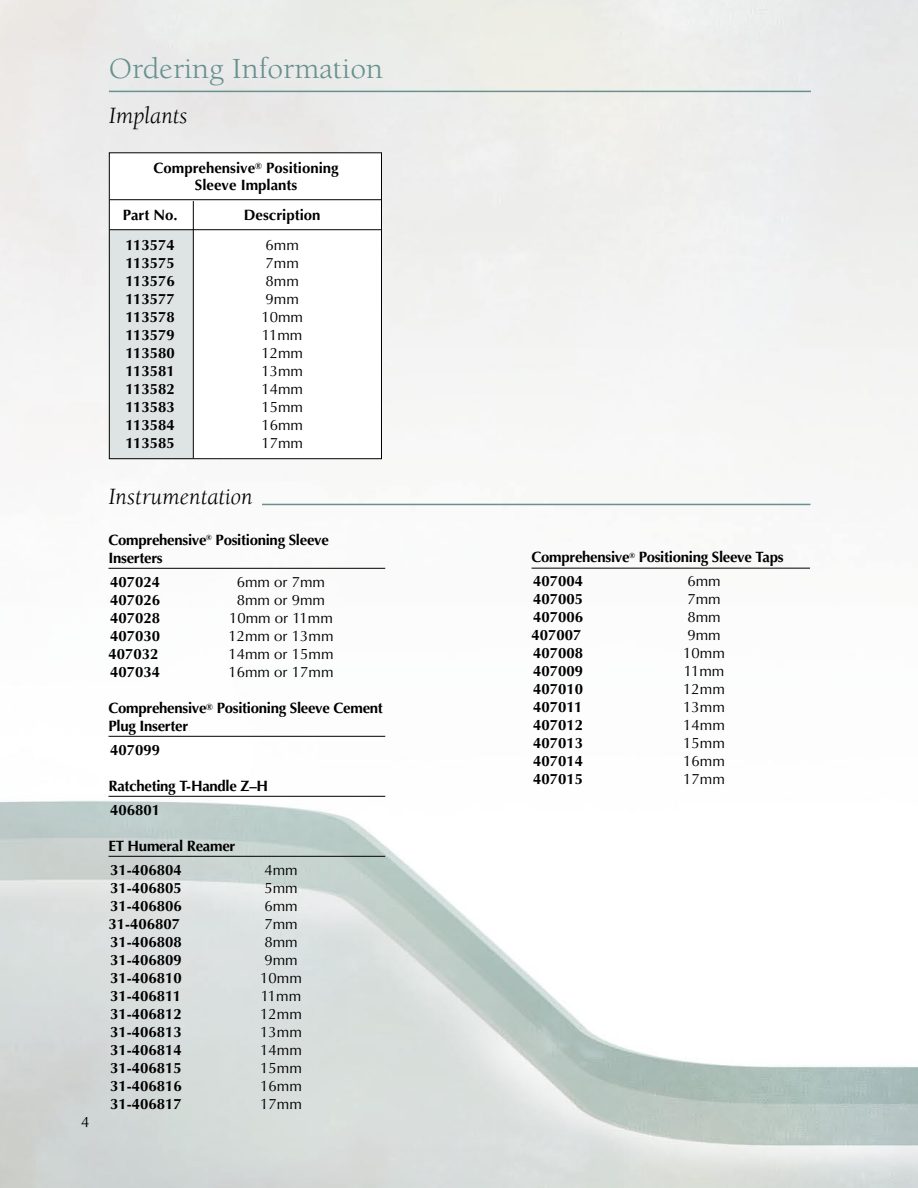
<style>
.page{position:relative;width:918px;height:1188px;background:#fff}
.page>*{position:absolute;margin:0;border:0;box-sizing:border-box;transform-origin:0 0}
.New_Titles{font:30px "Berkeley";color:#66918e;scale:1.05 1}
.instrument_line{font:italic 24px "Berkeley";color:#000}
.body_text{font:700 15px "Optima";color:#000}
.body_text-2{font:15px "Optima";color:#000}
.instrument_line-2{font:700 15px/18px "Optima";letter-spacing:-.02em;color:#000}
</style>
<div class="page">
<div style="left:109px;top:230px;width:84px;height:229px;background:#dee4e4"></div>
<hr style="left:110px;top:199px;width:271px;height:1px;background:#000">
<hr style="left:110px;top:229px;width:271px;height:1px;background:#000">
<div style="left:109px;top:152px;width:273px;height:307px;border:1px solid #000"></div>
<hr style="left:193px;top:201px;width:1px;height:257px;background:#000">
<hr style="left:109px;top:91px;width:702px;height:1px;background:#66918e">
<hr style="left:109px;top:568px;width:276px;height:1px;background:#000">
<hr style="left:109px;top:736px;width:276px;height:1px;background:#000">
<hr style="left:109px;top:796px;width:276px;height:1px;background:#000">
<hr style="left:109px;top:856px;width:276px;height:1px;background:#000">
<hr style="left:262px;top:504px;width:549px;height:1px;background:#66918e">
<hr style="left:532px;top:568px;width:278px;height:1px;background:#000">
<p class="body_text-2" style="left:81px;top:1113px;width:10px">4</p>
<p class="New_Titles" style="left:109px;top:52px;width:263px">Ordering Information</p>
<p class="instrument_line" style="left:109px;top:103px;width:80px">Implants</p>
<p class="body_text" style="left:154px;top:159px;width:187px">Comprehensive<sup>®</sup> Positioning</p>
<p class="body_text" style="left:195px;top:176px;width:104px">Sleeve Implants</p>
<p class="body_text" style="left:123px;top:206px;width:57px">Part No.</p>
<p class="body_text" style="left:244px;top:206px;width:78px">Description</p>
<p class="body_text" style="left:125px;top:236px;width:51px">113574</p>
<p class="body_text-2" style="left:266px;top:236px;width:35px">6mm</p>
<p class="body_text" style="left:125px;top:254px;width:51px">113575</p>
<p class="body_text-2" style="left:266px;top:254px;width:35px">7mm</p>
<p class="body_text" style="left:125px;top:272px;width:51px">113576</p>
<p class="body_text-2" style="left:266px;top:272px;width:35px">8mm</p>
<p class="body_text" style="left:125px;top:290px;width:51px">113577</p>
<p class="body_text-2" style="left:266px;top:290px;width:35px">9mm</p>
<p class="body_text" style="left:125px;top:308px;width:51px">113578</p>
<p class="body_text-2" style="left:261px;top:308px;width:43px">10mm</p>
<p class="body_text" style="left:125px;top:326px;width:51px">113579</p>
<p class="body_text-2" style="left:262px;top:326px;width:42px">11mm</p>
<p class="body_text" style="left:125px;top:344px;width:51px">113580</p>
<p class="body_text-2" style="left:261px;top:344px;width:43px">12mm</p>
<p class="body_text" style="left:125px;top:362px;width:51px">113581</p>
<p class="body_text-2" style="left:261px;top:362px;width:43px">13mm</p>
<p class="body_text" style="left:125px;top:380px;width:51px">113582</p>
<p class="body_text-2" style="left:261px;top:380px;width:43px">14mm</p>
<p class="body_text" style="left:125px;top:398px;width:51px">113583</p>
<p class="body_text-2" style="left:261px;top:398px;width:43px">15mm</p>
<p class="body_text" style="left:125px;top:416px;width:51px">113584</p>
<p class="body_text-2" style="left:261px;top:416px;width:43px">16mm</p>
<p class="body_text" style="left:125px;top:434px;width:51px">113585</p>
<p class="body_text-2" style="left:261px;top:434px;width:43px">17mm</p>
<p class="instrument_line" style="left:109px;top:484px;width:146px">Instrumentation</p>
<p class="instrument_line-2" style="left:109px;top:531px;width:222px">Comprehensive<sup>®</sup> Positioning Sleeve<br>Inserters</p>
<p class="body_text" style="left:110px;top:573px;width:52px">407024</p>
<p class="body_text-2" style="left:237px;top:573px;width:90px">6mm or 7mm</p>
<p class="body_text" style="left:110px;top:591px;width:52px">407026</p>
<p class="body_text-2" style="left:237px;top:591px;width:90px">8mm or 9mm</p>
<p class="body_text" style="left:110px;top:609px;width:52px">407028</p>
<p class="body_text-2" style="left:229px;top:609px;width:105px">10mm or 11mm</p>
<p class="body_text" style="left:110px;top:627px;width:52px">407030</p>
<p class="body_text-2" style="left:228px;top:627px;width:107px">12mm or 13mm</p>
<p class="body_text" style="left:109px;top:645px;width:52px">407032</p>
<p class="body_text-2" style="left:228px;top:645px;width:107px">14mm or 15mm</p>
<p class="body_text" style="left:110px;top:663px;width:52px">407034</p>
<p class="body_text-2" style="left:228px;top:663px;width:107px">16mm or 17mm</p>
<p class="instrument_line-2" style="left:109px;top:699px;width:276px">Comprehensive<sup>®</sup> Positioning Sleeve Cement<br>Plug Inserter</p>
<p class="body_text" style="left:110px;top:741px;width:52px">407099</p>
<p class="instrument_line-2" style="left:109px;top:777px;width:161px">Ratcheting T-Handle Z–H</p>
<p class="body_text" style="left:110px;top:801px;width:52px">406801</p>
<p class="instrument_line-2" style="left:109px;top:837px;width:128px">ET Humeral Reamer</p>
<p class="body_text" style="left:110px;top:861px;width:73px">31-406804</p>
<p class="body_text-2" style="left:264px;top:861px;width:35px">4mm</p>
<p class="body_text" style="left:110px;top:879px;width:73px">31-406805</p>
<p class="body_text-2" style="left:264px;top:879px;width:35px">5mm</p>
<p class="body_text" style="left:110px;top:897px;width:73px">31-406806</p>
<p class="body_text-2" style="left:264px;top:897px;width:35px">6mm</p>
<p class="body_text" style="left:109px;top:915px;width:73px">31-406807</p>
<p class="body_text-2" style="left:264px;top:915px;width:35px">7mm</p>
<p class="body_text" style="left:110px;top:933px;width:73px">31-406808</p>
<p class="body_text-2" style="left:264px;top:933px;width:35px">8mm</p>
<p class="body_text" style="left:110px;top:951px;width:73px">31-406809</p>
<p class="body_text-2" style="left:264px;top:951px;width:35px">9mm</p>
<p class="body_text" style="left:110px;top:969px;width:73px">31-406810</p>
<p class="body_text-2" style="left:260px;top:969px;width:43px">10mm</p>
<p class="body_text" style="left:110px;top:987px;width:73px">31-406811</p>
<p class="body_text-2" style="left:261px;top:987px;width:42px">11mm</p>
<p class="body_text" style="left:110px;top:1005px;width:73px">31-406812</p>
<p class="body_text-2" style="left:260px;top:1005px;width:43px">12mm</p>
<p class="body_text" style="left:110px;top:1023px;width:73px">31-406813</p>
<p class="body_text-2" style="left:260px;top:1023px;width:43px">13mm</p>
<p class="body_text" style="left:110px;top:1041px;width:73px">31-406814</p>
<p class="body_text-2" style="left:260px;top:1041px;width:43px">14mm</p>
<p class="body_text" style="left:110px;top:1059px;width:73px">31-406815</p>
<p class="body_text-2" style="left:260px;top:1059px;width:43px">15mm</p>
<p class="body_text" style="left:110px;top:1077px;width:73px">31-406816</p>
<p class="body_text-2" style="left:260px;top:1077px;width:43px">16mm</p>
<p class="body_text" style="left:110px;top:1095px;width:73px">31-406817</p>
<p class="body_text-2" style="left:260px;top:1095px;width:43px">17mm</p>
<p class="instrument_line-2" style="left:532px;top:548px;width:253px">Comprehensive<sup>®</sup> Positioning Sleeve Taps</p>
<p class="body_text" style="left:533px;top:573px;width:52px">407004</p>
<p class="body_text-2" style="left:687px;top:573px;width:35px">6mm</p>
<p class="body_text" style="left:533px;top:591px;width:52px">407005</p>
<p class="body_text-2" style="left:687px;top:591px;width:35px">7mm</p>
<p class="body_text" style="left:533px;top:609px;width:52px">407006</p>
<p class="body_text-2" style="left:687px;top:609px;width:35px">8mm</p>
<p class="body_text" style="left:532px;top:627px;width:52px">407007</p>
<p class="body_text-2" style="left:687px;top:627px;width:35px">9mm</p>
<p class="body_text" style="left:533px;top:645px;width:52px">407008</p>
<p class="body_text-2" style="left:683px;top:645px;width:43px">10mm</p>
<p class="body_text" style="left:533px;top:663px;width:52px">407009</p>
<p class="body_text-2" style="left:684px;top:663px;width:42px">11mm</p>
<p class="body_text" style="left:533px;top:681px;width:52px">407010</p>
<p class="body_text-2" style="left:683px;top:681px;width:43px">12mm</p>
<p class="body_text" style="left:533px;top:699px;width:51px">407011</p>
<p class="body_text-2" style="left:683px;top:699px;width:43px">13mm</p>
<p class="body_text" style="left:533px;top:717px;width:52px">407012</p>
<p class="body_text-2" style="left:683px;top:717px;width:43px">14mm</p>
<p class="body_text" style="left:533px;top:735px;width:52px">407013</p>
<p class="body_text-2" style="left:683px;top:735px;width:43px">15mm</p>
<p class="body_text" style="left:533px;top:753px;width:52px">407014</p>
<p class="body_text-2" style="left:683px;top:753px;width:43px">16mm</p>
<p class="body_text" style="left:533px;top:771px;width:52px">407015</p>
<p class="body_text-2" style="left:683px;top:771px;width:43px">17mm</p>
</div>
